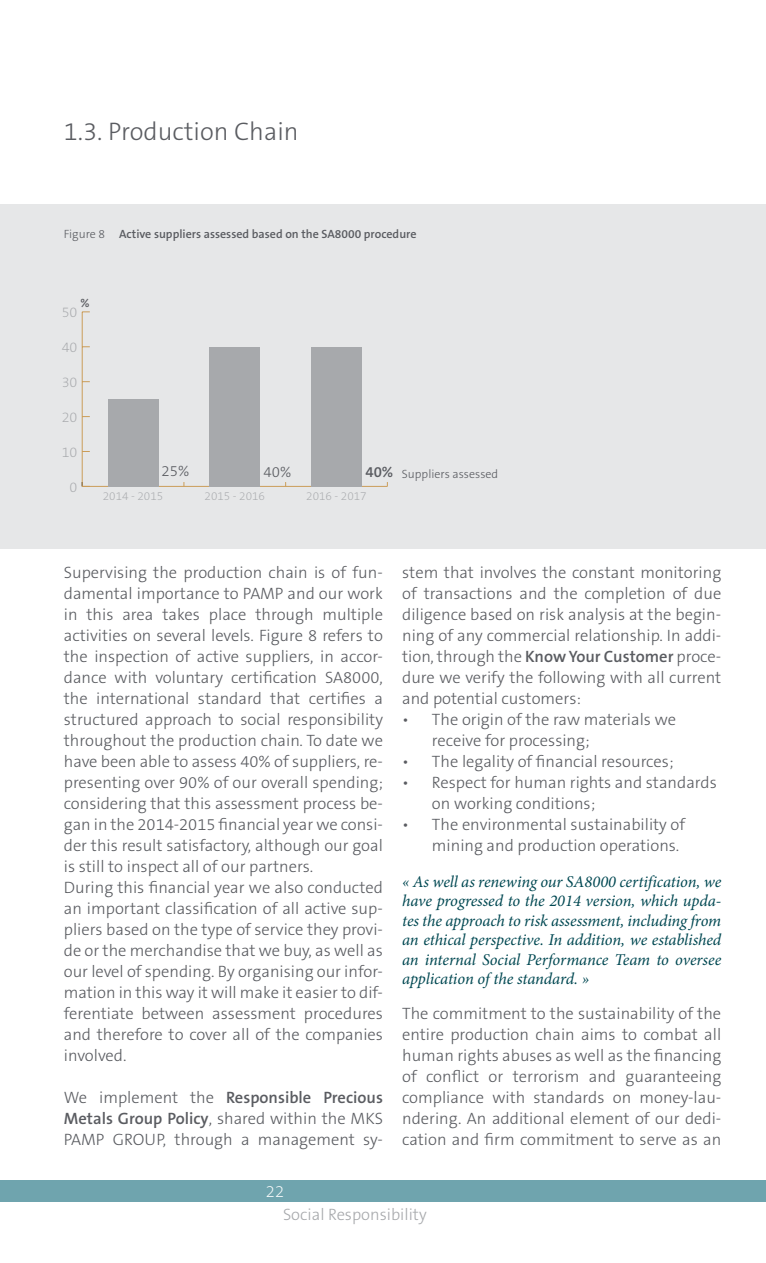
<style>
.page{position:relative;width:766px;height:1263px;background:#fff}
.page>*{position:absolute;margin:0;border:0;box-sizing:border-box;transform-origin:0 0}
.t1{font:300 25.5px "The Sans B W3";color:#5a5c61}
.t2{font:300 16.5px/21px "The Sans B W3";color:#5a5c61}
.t3{font:italic 16.5px/19.5px "Minion Pro";letter-spacing:-.01em;color:#004852;text-align:justify}
.t4{font:600 16.5px "The Sans B W6";color:#5a5c61}
.t5{font:300 16.5px "The Sans B W3";color:#a7a9ac}
.t6{font:200 16.5px "The Sans B W2";color:#fff}
.t7{font:300 15px "The Sans B W3";color:#5a5c61}
.t8{font:200 14.25px "The Sans B W2";color:#a7a9ac}
.t9{font:600 12px "The Sans B W6";color:#5a5c61}
.t10{font:300 12px "The Sans B W3";color:#5a5c61}
.t11{font:200 11.7px "The Sans B W2";color:#a7a9ac}
.s1{font-family:"The Sans B W3";font-weight:300}
.s2{font-family:"The Sans B W6";font-weight:600;font-size:15px}
.s3{font-family:"The Sans B W6";font-weight:600}
</style>
<div class="page">
<div style="left:0;top:1180px;width:765px;height:21px;background:#6fa4ae"></div>
<div style="left:0;top:204px;width:765px;height:345px;background:#e6e7e8"></div>
<hr style="left:82px;top:486px;width:305px;height:1px;background:#cb9d59">
<hr style="left:82px;top:312px;width:1px;height:174px;background:#cb9d59">
<div style="left:108px;top:399px;width:50px;height:87px;background:#a7a9ac"></div>
<div style="left:209px;top:347px;width:51px;height:139px;background:#a7a9ac"></div>
<div style="left:311px;top:347px;width:51px;height:139px;background:#a7a9ac"></div>
<h1 class="t1" style="left:64px;top:115px;width:236px">1.3. Production Chain</h1>
<p class="t9" style="left:64px;top:226px;width:354px"><span class="s1">Figure 8</span> Active suppliers assessed based on the SA8000 procedure</p>
<p class="t9" style="left:81px;top:295px;width:11px">%</p>
<p class="t8" style="left:62px;top:303px;width:17px">50</p>
<p class="t8" style="left:62px;top:338px;width:17px">40</p>
<p class="t8" style="left:62px;top:373px;width:17px">30</p>
<p class="t8" style="left:62px;top:408px;width:17px">20</p>
<p class="t8" style="left:62px;top:443px;width:17px">10</p>
<p class="t8" style="left:70px;top:478px;width:9px">0</p>
<p class="t7" style="left:161px;top:461px;width:29px">25%</p>
<p class="t7" style="left:263px;top:462px;width:29px">40%</p>
<p class="t10" style="left:365px;top:466px;width:134px"><span class="s2">40%</span> Suppliers assessed</p>
<p class="t11" style="left:103px;top:488px;width:62px">2014 - 2015</p>
<p class="t11" style="left:204px;top:488px;width:62px">2015 - 2016</p>
<p class="t11" style="left:306px;top:488px;width:62px">2016 - 2017</p>
<p class="t2" style="left:64px;top:562px;width:320px">Supervising the production chain is of fun&shy;damental importance to PAMP and our work in this area takes place through multiple activities on several levels. Figure 8 refers to the inspection of active suppliers, in accor&shy;dance with voluntary certification SA8000, the international standard that certifies a structured approach to social responsibility throughout the production chain. To date we have been able to assess 40% of suppliers, re&shy;presenting over 90% of our overall spending; considering that this assessment process be&shy;gan in the 2014-2015 financial year we consi&shy;der this result satisfactory, although our goal is still to inspect all of our partners.<br>During this financial year we also conducted an important classification of all active sup&shy;pliers based on the type of service they provi&shy;de or the merchandise that we buy, as well as our level of spending. By organising our infor&shy;mation in this way it will make it easier to dif&shy;ferentiate between assessment procedures and therefore to cover all of the companies involved.</p>
<p class="t4" style="left:64px;top:1087px;width:320px"><span class="s1">We implement the</span> Responsible Precious</p>
<p class="t2" style="left:64px;top:1108px;width:320px"><span class="s3">Metals Group Policy</span>, shared within the MKS<br>PAMP GROUP, through a management sy-</p>
<p class="t6" style="left:266px;top:1180px;width:20px">22</p>
<p class="t2" style="left:402px;top:562px;width:320px;text-align:justify">stem that involves the constant monitoring of transactions and the completion of due diligence based on risk analysis at the begin&shy;ning of any commercial relationship. In addi&shy;tion, through the <span class="s3">Know Your Customer</span> proce&shy;dure we verify the following with all current and potential customers:</p>
<p class="t2" style="left:432px;top:709px;width:245px;text-indent:-30px">• The origin of the raw materials we receive for processing;</p>
<p class="t2" style="left:402px;top:751px;width:273px">• The legality of financial resources;</p>
<p class="t2" style="left:432px;top:772px;width:286px;text-indent:-30px">• Respect for human rights and standards on working conditions;</p>
<p class="t2" style="left:432px;top:814px;width:255px;text-indent:-30px">• The environmental sustainability of mining and production operations.</p>
<p class="t3" style="left:402px;top:872px;width:320px">« As well as renewing our SA8000 certification, we have progressed to the 2014 version, which upda&shy;tes the approach to risk assessment, including from an ethical perspective. In addition, we established an internal Social Performance Team to oversee application of the standard. »</p>
<p class="t2" style="left:402px;top:1003px;width:320px;text-align:justify">The commitment to the sustainability of the entire production chain aims to combat all human rights abuses as well as the financing of conflict or terrorism and guaranteeing compliance with standards on money-lau&shy;ndering. An additional element of our dedi&shy;cation and firm commitment to serve as an</p>
<p class="t5" style="left:283px;top:1204px;width:145px">Social Responsibility</p>
</div>
